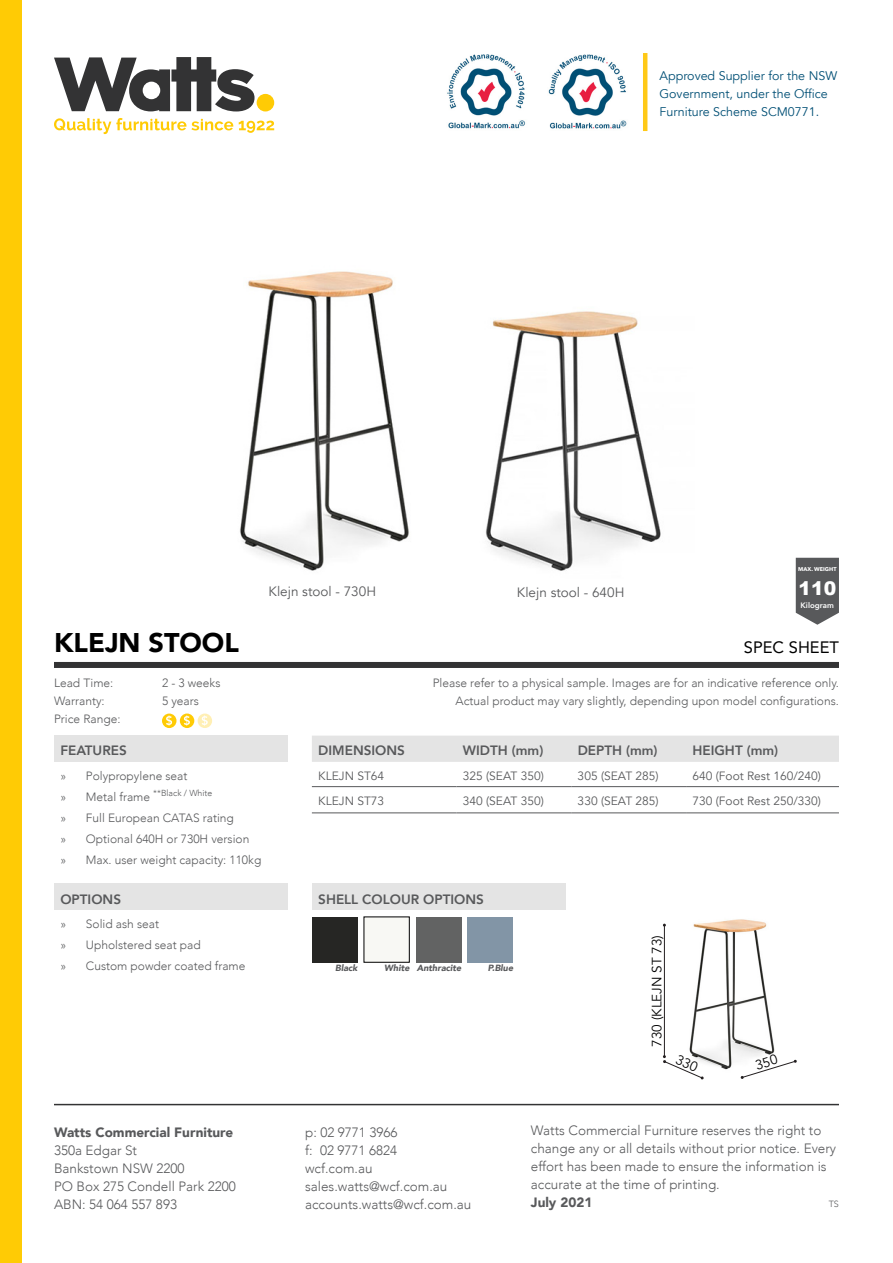
<style>
.page{position:relative;width:893px;height:1263px;background:#fff}
.page>*{position:absolute;margin:0;border:0;box-sizing:border-box;transform-origin:0 0}
.t1{font:900 27px "Avenir";color:#000}
.t2{font:900 18.9px "Arial";color:#fff}
.t3{font:16.5px "Avenir";color:#000}
.t4{font:300 13.5px/18px "Avenir";color:#58595b}
.t5{font:800 13.5px "Avenir";color:#58595b}
.t6{font:900 13.5px "Avenir";color:#58595b}
.t7{font:13.5px "Avenir";color:#58595b}
.t8{font:13.5px "Avenir";color:#000}
.t9{font:12.45px/18px "Avenir";color:#004f75}
.t10{font:300 12px/21px "Avenir";color:#58595b}
.t11{font:12px "Avenir";color:#58595b}
.t12{font:italic 900 9px "Avenir";color:#58595b}
.t13{font:300 9px "Avenir";color:#58595b}
.t14{font:300 8.7px "Avenir";color:#58595b}
.t15{font:800 7.8px "Avenir";color:#fff}
.t16{font:700 5.55px "Avenir Next LT Pro";color:#fff}
.s1{font-size:12px}
</style>
<div class="page">
<div style="left:54px;top:736px;width:234px;height:26px;background:#e4e4e4"></div>
<div style="left:312px;top:736px;width:527px;height:26px;background:#e4e4e4"></div>
<hr style="left:312px;top:786px;width:144px;height:1px;background:#58595b">
<hr style="left:456px;top:786px;width:115px;height:1px;background:#58595b">
<hr style="left:571px;top:786px;width:115px;height:1px;background:#58595b">
<hr style="left:686px;top:786px;width:153px;height:1px;background:#58595b">
<hr style="left:312px;top:812px;width:144px;height:1px;background:#58595b">
<hr style="left:456px;top:812px;width:115px;height:1px;background:#58595b">
<hr style="left:571px;top:812px;width:115px;height:1px;background:#58595b">
<hr style="left:686px;top:812px;width:153px;height:1px;background:#58595b">
<div style="left:54px;top:662px;width:785px;height:6px;background:#333334"></div>
<div style="left:0;top:0;width:21px;height:1263px;background:#ffcb05"></div>
<hr style="left:54px;top:1104px;width:785px;height:1px;background:#333334">
<svg style="left:54px;top:118px;width:220px;height:16px"></svg>
<div style="left:257px;top:94px;width:17px;height:17px;background:#ffcb05;border-radius:50%"></div>
<svg style="left:54px;top:57px;width:200px;height:54px"></svg>
<img style="left:447px;top:54px;width:79px;height:75px">
<img style="left:548px;top:54px;width:79px;height:75px">
<hr style="left:643px;top:53px;width:4px;height:78px;background:#ffc917">
<img style="left:663px;top:919px;width:112px;height:151px">
<hr style="left:664px;top:925px;width:1px;height:132px;background:#231f20">
<img style="left:240px;top:271px;width:421px;height:300px">
<svg style="left:162px;top:714px;width:14px;height:14px"></svg>
<div style="left:162px;top:713px;width:14px;height:15px;background:#ffcb05;border-radius:50%"></div>
<svg style="left:166px;top:715px;width:6px;height:11px"></svg>
<svg style="left:180px;top:714px;width:14px;height:14px"></svg>
<div style="left:180px;top:713px;width:14px;height:15px;background:#ffcb05;border-radius:50%"></div>
<svg style="left:184px;top:715px;width:6px;height:11px"></svg>
<svg style="left:198px;top:713px;width:14px;height:15px"></svg>
<svg style="left:202px;top:715px;width:6px;height:11px"></svg>
<div style="left:364px;top:917px;width:45px;height:45px;background:#f8f8f4"></div>
<div style="left:312px;top:917px;width:46px;height:45px;background:#262624"></div>
<div style="left:416px;top:917px;width:45px;height:45px;background:#626363"></div>
<div style="left:467px;top:917px;width:46px;height:45px;background:#8295a6"></div>
<svg style="left:796px;top:558px;width:43px;height:67px;background:#67686a"></svg>
<div style="left:312px;top:884px;width:253px;height:26px;background:#e4e4e4"></div>
<div style="left:54px;top:884px;width:234px;height:26px;background:#e4e4e4"></div>
<svg style="left:740px;top:1054px;width:57px;height:25px"></svg>
<svg style="left:663px;top:1054px;width:41px;height:26px"></svg>
<p class="t9" style="left:659px;top:67px;width:179px">Approved Supplier for the NSW<br>Government, under the Office<br>Furniture Scheme SCM0771.</p>
<p class="t7" style="left:269px;top:584px;width:109px">Klejn stool - 730H</p>
<p class="t7" style="left:517px;top:584px;width:109px">Klejn stool - 640H</p>
<p class="t16" style="left:798px;top:565px;width:40px">MAX. WEIGHT</p>
<p class="t15" style="left:801px;top:599px;width:35px">Kilogram</p>
<h2 class="t2" style="left:798px;top:574px;width:39px">110</h2>
<h1 class="t1" style="left:54px;top:619px;width:186px">KLEJN STOOL</h1>
<h3 class="t3" style="left:744px;top:634px;width:97px">SPEC SHEET</h3>
<p class="t10" style="left:54px;top:673px;width:61px">Lead Time:</p>
<p class="t10" style="left:162px;top:673px;width:60px">2 - 3 weeks</p>
<p class="t10" style="left:54px;top:691px;width:52px">Warranty:</p>
<p class="t10" style="left:162px;top:691px;width:38px">5 years</p>
<p class="t10" style="left:54px;top:709px;width:68px">Price Range:</p>
<p class="t5" style="left:60px;top:740px;width:68px">FEATURES</p>
<p class="t10" style="left:60px;top:766px;width:129px">» Polypropylene seat</p>
<p class="t14" style="left:60px;top:788px;width:153px"><span class="s1">» Metal frame</span> **Black / White</p>
<p class="t10" style="left:60px;top:808px;width:202px">» Full European CATAS rating<br>» Optional 640H or 730H version<br>» Max. user weight capacity: 110kg</p>
<p class="t5" style="left:60px;top:888px;width:62px">OPTIONS</p>
<p class="t10" style="left:60px;top:914px;width:187px">» Solid ash seat<br>» Upholstered seat pad<br>» Custom powder coated frame</p>
<p class="t6" style="left:54px;top:1121px;width:181px">Watts Commercial Furniture</p>
<p class="t4" style="left:54px;top:1141px;width:183px">350a Edgar St<br>Bankstown NSW 2200<br>PO Box 275 Condell Park 2200<br>ABN: 54 064 557 893</p>
<p class="t10" style="left:433px;top:674px;width:408px;line-height:18px;text-align:right">Please refer to a physical sample. Images are for an indicative reference only.<br>Actual product may vary slightly, depending upon model configurations.</p>
<p class="t5" style="left:318px;top:740px;width:88px">DIMENSIONS</p>
<p class="t5" style="left:463px;top:740px;width:82px">WIDTH (mm)</p>
<p class="t5" style="left:578px;top:740px;width:81px">DEPTH (mm)</p>
<p class="t5" style="left:692px;top:740px;width:87px">HEIGHT (mm)</p>
<p class="t11" style="left:318px;top:769px;width:68px">KLEJN ST64</p>
<p class="t11" style="left:463px;top:769px;width:83px">325 (SEAT 350)</p>
<p class="t11" style="left:578px;top:769px;width:83px">305 (SEAT 285)</p>
<p class="t11" style="left:692px;top:769px;width:130px">640 (Foot Rest 160/240)</p>
<p class="t11" style="left:318px;top:794px;width:68px">KLEJN ST73</p>
<p class="t11" style="left:463px;top:794px;width:83px">340 (SEAT 350)</p>
<p class="t11" style="left:578px;top:794px;width:83px">330 (SEAT 285)</p>
<p class="t11" style="left:692px;top:794px;width:130px">730 (Foot Rest 250/330)</p>
<p class="t5" style="left:318px;top:888px;width:167px">SHELL COLOUR OPTIONS</p>
<p class="t12" style="left:335px;top:961px;width:24px">Black</p>
<p class="t12" style="left:384px;top:961px;width:79px">White Anthracite</p>
<p class="t12" style="left:488px;top:961px;width:27px">P.Blue</p>
<p class="t8" style="left:649px;top:1046px;width:113px;rotate:-90deg">730 (KLEJN ST 73)</p>
<p class="t4" style="left:305px;top:1123px;width:168px">p: 02 9771 3966<br>f: 02 9771 6824<br>wcf.com.au sales.watts@wcf.com.au accounts.watts@wcf.com.au</p>
<p class="t4" style="left:531px;top:1121px;width:307px">Watts Commercial Furniture reserves the right to change any or all details without prior notice. Every effort has been made to ensure the information is accurate at the time of printing.</p>
<p class="t6" style="left:531px;top:1191px;width:63px">July 2021</p>
<p class="t13" style="left:829px;top:1199px;width:12px">TS</p>
</div>
